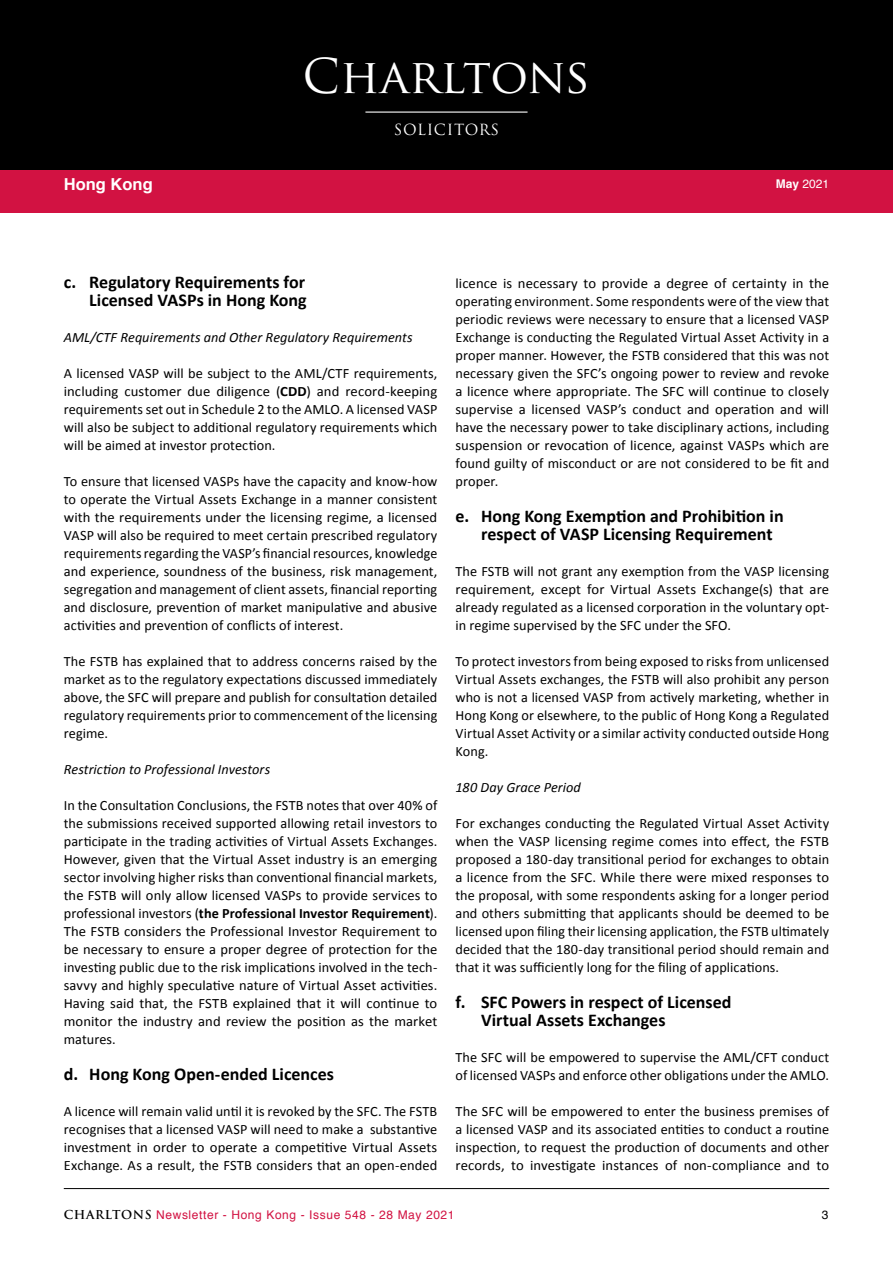
<style>
.page{position:relative;width:893px;height:1263px;background:#fff}
.page>*{position:absolute;margin:0;border:0;box-sizing:border-box;transform-origin:0 0}
.t1{font:46.8px "Trajan Pro";color:#fff}
.t2{font:700 18px/18px "Calibri";color:#000}
.t3{font:700 16.5px "Helvetica";color:#fff}
.t4{font:15px "Trajan Pro";letter-spacing:.04em;color:#fff}
.t5{font:14.25px/18px "Calibri";letter-spacing:.005em;color:#000;text-align:justify}
.t6{font:italic 14.25px "Calibri";letter-spacing:.005em;color:#000}
.t7{font:12px "Helvetica";letter-spacing:.05em;color:#d21242}
.t8{font:12px "Helvetica";color:#fff}
.t9{font:12px "Helvetica";color:#000}
.s1{font-weight:700}
.s2{font-family:"Trajan Pro";font-weight:700;color:#000}
</style>
<div class="page">
<div style="left:0;top:194px;width:893px;height:19px;background:#d21242"></div>
<hr style="left:64px;top:1188px;width:765px;height:1px;background:#000">
<div style="left:0;top:0;width:893px;height:170px;background:#000"></div>
<div style="left:0;top:170px;width:893px;height:32px;background:#d21242"></div>
<hr style="left:365px;top:112px;width:162px;height:1px;background:#fff">
<p class="t3" style="left:64px;top:171px;width:90px">Hong Kong</p>
<h1 class="t1" style="left:303px;top:47px;width:289px">Charltons</h1>
<p class="t4" style="left:394px;top:120px;width:107px">SOLICITORS</p>
<p class="t8" style="left:776px;top:175px;width:55px"><span class="s1">May</span> 2021</p>
<p class="t2" style="left:64px;top:273px;width:245px;text-align:right">c. Regulatory Requirements for<br>Licensed VASPs in Hong Kong</p>
<p class="t6" style="left:64px;top:328px;width:350px">AML/CTF Requirements and Other Regulatory Requirements</p>
<p class="t5" style="left:64px;top:364px;width:375px">A licensed VASP will be subject to the AML/CTF requirements, including customer due diligence (<span class="s1">CDD</span>) and record-keeping requirements set out in Schedule 2 to the AMLO. A licensed VASP will also be subject to additional regulatory requirements which will be aimed at investor protection.</p>
<p class="t5" style="left:64px;top:472px;width:375px">To ensure that licensed VASPs have the capacity and know-how to operate the Virtual Assets Exchange in a manner consistent with the requirements under the licensing regime, a licensed VASP will also be required to meet certain prescribed regulatory requirements regarding the VASP’s financial resources, knowledge and experience, soundness of the business, risk management, segregation and management of client assets, financial reporting and disclosure, prevention of market manipulative and abusive activities and prevention of conflicts of interest.</p>
<p class="t5" style="left:64px;top:652px;width:375px">The FSTB has explained that to address concerns raised by the market as to the regulatory expectations discussed immediately above, the SFC will prepare and publish for consultation detailed regulatory requirements prior to commencement of the licensing regime.</p>
<p class="t6" style="left:64px;top:760px;width:208px">Restriction to Professional Investors</p>
<p class="t5" style="left:64px;top:796px;width:375px">In the Consultation Conclusions, the FSTB notes that over 40% of the submissions received supported allowing retail investors to participate in the trading activities of Virtual Assets Exchanges.<br>However, given that the Virtual Asset industry is an emerging sector involving higher risks than conventional financial markets, the FSTB will only allow licensed VASPs to provide services to professional investors (<span class="s1">the Professional Investor Requirement</span>).<br>The FSTB considers the Professional Investor Requirement to be necessary to ensure a proper degree of protection for the investing public due to the risk implications involved in the tech&shy;savvy and highly speculative nature of Virtual Asset activities.<br>Having said that, the FSTB explained that it will continue to monitor the industry and review the position as the market matures.</p>
<p class="t2" style="left:64px;top:1065px;width:272px">d. Hong Kong Open-ended Licences</p>
<p class="t5" style="left:64px;top:1102px;width:375px">A licence will remain valid until it is revoked by the SFC. The FSTB recognises that a licensed VASP will need to make a substantive investment in order to operate a competitive Virtual Assets Exchange. As a result, the FSTB considers that an open-ended</p>
<p class="t5" style="left:455px;top:274px;width:375px">licence is necessary to provide a degree of certainty in the operating environment. Some respondents were of the view that periodic reviews were necessary to ensure that a licensed VASP Exchange is conducting the Regulated Virtual Asset Activity in a proper manner. However, the FSTB considered that this was not necessary given the SFC’s ongoing power to review and revoke a licence where appropriate. The SFC will continue to closely supervise a licensed VASP’s conduct and operation and will have the necessary power to take disciplinary actions, including suspension or revocation of licence, against VASPs which are found guilty of misconduct or are not considered to be fit and proper.</p>
<p class="t2" style="left:481px;top:507px;width:304px;text-indent:-26px">e. Hong Kong Exemption and Prohibition in respect of VASP Licensing Requirement</p>
<p class="t5" style="left:455px;top:562px;width:375px">The FSTB will not grant any exemption from the VASP licensing requirement, except for Virtual Assets Exchange(s) that are already regulated as a licensed corporation in the voluntary opt&shy;in regime supervised by the SFC under the SFO.</p>
<p class="t5" style="left:455px;top:652px;width:375px">To protect investors from being exposed to risks from unlicensed Virtual Assets exchanges, the FSTB will also prohibit any person who is not a licensed VASP from actively marketing, whether in Hong Kong or elsewhere, to the public of Hong Kong a Regulated Virtual Asset Activity or a similar activity conducted outside Hong Kong.</p>
<p class="t6" style="left:455px;top:778px;width:127px">180 Day Grace Period</p>
<p class="t5" style="left:455px;top:814px;width:375px">For exchanges conducting the Regulated Virtual Asset Activity when the VASP licensing regime comes into effect, the FSTB proposed a 180-day transitional period for exchanges to obtain a licence from the SFC. While there were mixed responses to the proposal, with some respondents asking for a longer period and others submitting that applicants should be deemed to be licensed upon filing their licensing application, the FSTB ultimately decided that the 180-day transitional period should remain and that it was sufficiently long for the filing of applications.</p>
<p class="t2" style="left:481px;top:993px;width:252px;text-indent:-26px">f. SFC Powers in respect of Licensed<br>Virtual Assets Exchanges</p>
<p class="t5" style="left:455px;top:1048px;width:375px">The SFC will be empowered to supervise the AML/CFT conduct of licensed VASPs and enforce other obligations under the AMLO.</p>
<p class="t5" style="left:455px;top:1102px;width:375px">The SFC will be empowered to enter the business premises of a licensed VASP and its associated entities to conduct a routine inspection, to request the production of documents and other records, to investigate instances of non-compliance and to</p>
<p class="t7" style="left:64px;top:1206px;width:392px"><span class="s2">CHARLTONS</span> Newsletter - Hong Kong - Issue 548 - 28 May 2021</p>
<p class="t9" style="left:822px;top:1206px;width:8px">3</p>
</div>
